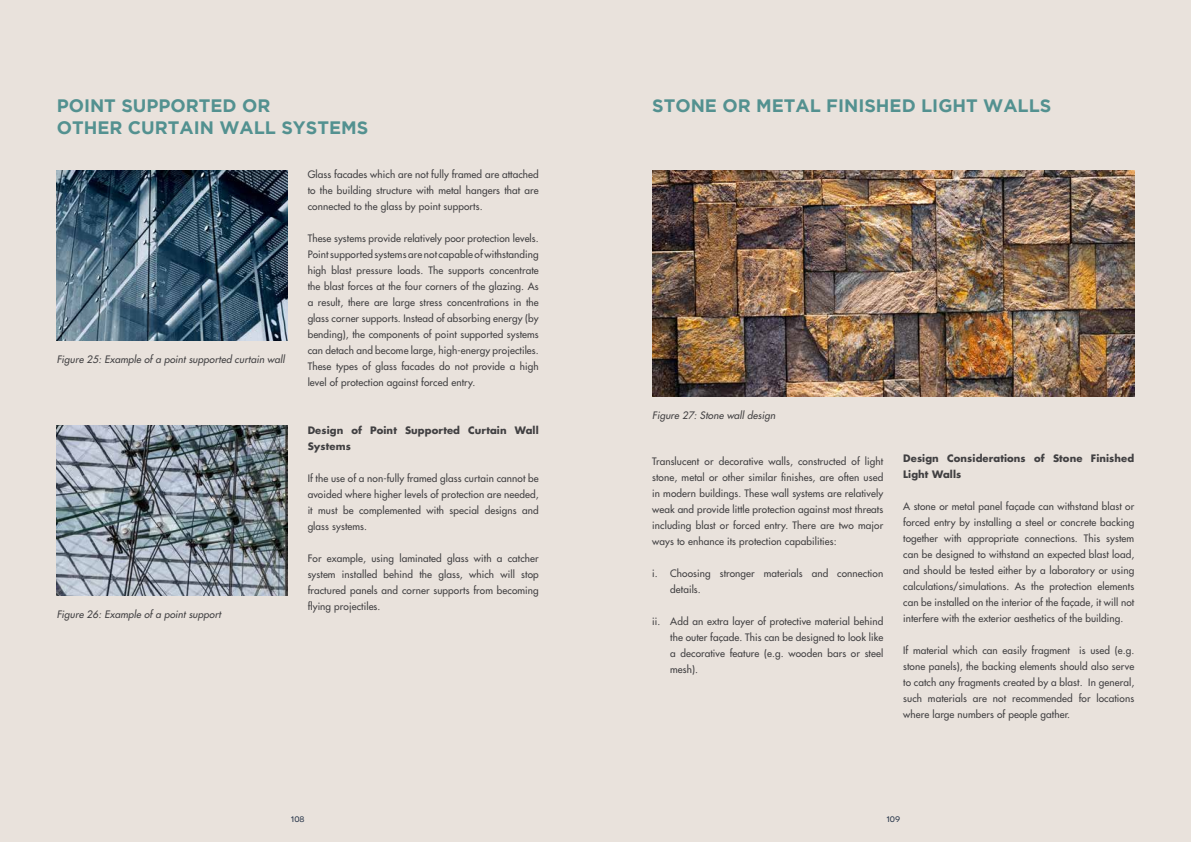
<style>
.page{position:relative;width:1191px;height:842px;background:#e9e2dc}
.page>*{position:absolute;margin:0;border:0;box-sizing:border-box;transform-origin:0 0}
.t1{font:700 18px/21.6px "Gotham";color:#539190}
.t2{font:500 10px/16px "Futura Std";letter-spacing:.01em;color:#414042;text-align:justify}
.t3{font:italic 500 10px "Futura Std";letter-spacing:.01em;color:#414042}
.t4{font:700 10px/16px "Futura Std";letter-spacing:.01em;color:#414042}
.t5{font:10px "Novecentosanswide";color:#243247}
</style>
<div class="page">
<img style="left:57px;top:170px;width:231px;height:170px">
<img style="left:57px;top:425px;width:231px;height:170px">
<img style="left:652px;top:170px;width:482px;height:227px">
<h1 class="t1" style="left:57px;top:95px;width:313px">POINT SUPPORTED OR<br>OTHER CURTAIN WALL SYSTEMS</h1>
<p class="t2" style="left:308px;top:167px;width:233px">Glass facades which are not fully framed are attached to the building structure with metal hangers that are connected to the glass by point supports.</p>
<p class="t2" style="left:308px;top:231px;width:233px">These systems provide relatively poor protection levels.<br>Point supported systems are not capable of withstanding high blast pressure loads. The supports concentrate the blast forces at the four corners of the glazing. As a result, there are large stress concentrations in the glass corner supports. Instead of absorbing energy (by bending), the components of point supported systems can detach and become large, high-energy projectiles.<br>These types of glass facades do not provide a high level of protection against forced entry.</p>
<p class="t4" style="left:308px;top:422px;width:233px">Design of Point Supported Curtain Wall<br>Systems</p>
<p class="t2" style="left:308px;top:471px;width:233px">If the use of a non-fully framed glass curtain cannot be avoided where higher levels of protection are needed, it must be complemented with special designs and glass systems.</p>
<p class="t2" style="left:308px;top:551px;width:233px">For example, using laminated glass with a catcher system installed behind the glass, which will stop fractured panels and corner supports from becoming flying projectiles.</p>
<p class="t3" style="left:57px;top:353px;width:230px">Figure 25: Example of a point supported curtain wall</p>
<p class="t3" style="left:57px;top:608px;width:166px">Figure 26: Example of a point support</p>
<h1 class="t1" style="left:652px;top:95px;width:401px">STONE OR METAL FINISHED LIGHT WALLS</h1>
<p class="t3" style="left:652px;top:409px;width:125px">Figure 27: Stone wall design</p>
<p class="t2" style="left:652px;top:453px;width:233px">Translucent or decorative walls, constructed of light stone, metal or other similar finishes, are often used in modern buildings. These wall systems are relatively weak and provide little protection against most threats including blast or forced entry. There are two major ways to enhance its protection capabilities:</p>
<p class="t2" style="left:670px;top:565px;width:215px;text-indent:-18px">i. Choosing stronger materials and connection details.</p>
<p class="t2" style="left:670px;top:613px;width:215px;text-indent:-18px">ii. Add an extra layer of protective material behind the outer façade. This can be designed to look like a decorative feature (e.g. wooden bars or steel mesh).</p>
<p class="t4" style="left:903px;top:450px;width:233px">Design Considerations of Stone Finished<br>Light Walls</p>
<p class="t2" style="left:903px;top:498px;width:233px">A stone or metal panel façade can withstand blast or forced entry by installing a steel or concrete backing together with appropriate connections. This system can be designed to withstand an expected blast load, and should be tested either by a laboratory or using calculations/simulations. As the protection elements can be installed on the interior of the façade, it will not interfere with the exterior aesthetics of the building.</p>
<p class="t2" style="left:903px;top:642px;width:233px">If material which can easily fragment is used (e.g. stone panels), the backing elements should also serve to catch any fragments created by a blast. In general, such materials are not recommended for locations where large numbers of people gather.</p>
<p class="t5" style="left:291px;top:812px;width:15px">108</p>
<p class="t5" style="left:886px;top:812px;width:15px">109</p>
</div>
